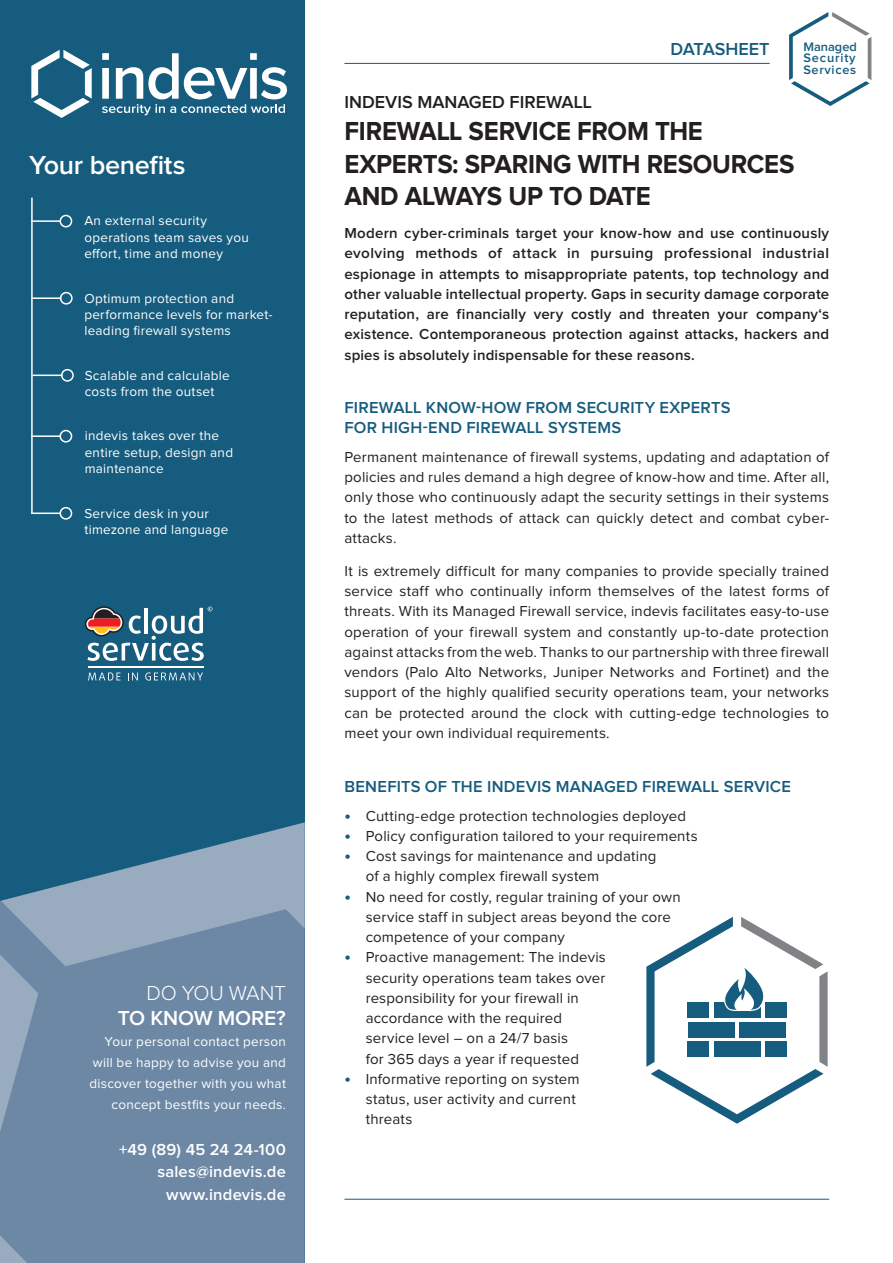
<style>
.page{position:relative;width:893px;height:1263px;background:#fff}
.page>*{position:absolute;margin:0;border:0;box-sizing:border-box;transform-origin:0 0}
.t1{font:700 27px/32.4px "Proxima Nova";letter-spacing:-.01em;color:#231f20;scale:.95 1}
.t2{font:600 27px "Proxima Nova";letter-spacing:-.015em;color:#fff}
.t3{font:600 21px "Proxima Nova";letter-spacing:-.005em;color:#fff}
.t4{font:300 21px "Proxima Nova";letter-spacing:-.01em;color:#fff}
.t5{font:600 18px "Proxima Nova";color:#231f20}
.t6{font:600 18px "Proxima Nova";letter-spacing:-.005em;color:#165c7e}
.Blaue_Subs{font:600 16.5px/19.8px "Proxima Nova";letter-spacing:.015em;color:#165c7e}
.t7{font:600 16.5px/22.5px "Proxima Nova";letter-spacing:.015em;color:#fff;text-align:right}
.Fließtext{font:15px/20.2px "Proxima Nova";letter-spacing:.01em;color:#231f20}
.Intro{font:600 15px/20.2px "Proxima Nova";letter-spacing:.01em;color:#231f20;text-align:justify}
.t8{font:13.5px/16.2px "Proxima Nova";letter-spacing:.02em;color:#fff}
.t9{font:600 12.75px/11.2px "Proxima Nova";letter-spacing:.055em;color:#165c7e;text-align:justify}
.s1{font-weight:700;font-size:18px;color:#165c7e}
</style>
<div class="page">
<div style="left:0;top:0;width:305px;height:1263px;background:#165c7e"></div>
<svg style="left:0;top:822px;width:305px;height:441px;fill:#6d88a5"></svg>
<hr style="left:344px;top:1199px;width:485px;height:1px;background:#165c7e">
<svg style="left:31px;top:50px;width:61px;height:68px"></svg>
<svg style="left:102px;top:53px;width:185px;height:62px"></svg>
<hr style="left:344px;top:63px;width:426px;height:1px;background:#165c7e">
<svg style="left:789px;top:12px;width:82px;height:94px"></svg>
<hr style="left:31px;top:220px;width:30px;height:2px;background:#fff">
<div style="left:60px;top:215px;width:12px;height:12px;border:2px solid #fff;border-radius:50%"></div>
<hr style="left:32px;top:297px;width:29px;height:2px;background:#fff">
<div style="left:60px;top:292px;width:13px;height:13px;border:2px solid #fff;border-radius:50%"></div>
<hr style="left:31px;top:435px;width:30px;height:2px;background:#fff">
<div style="left:60px;top:430px;width:12px;height:13px;border:2px solid #fff;border-radius:50%"></div>
<hr style="left:31px;top:512px;width:30px;height:2px;background:#fff">
<div style="left:60px;top:507px;width:12px;height:13px;border:2px solid #fff;border-radius:50%"></div>
<hr style="left:31px;top:198px;width:2px;height:315px;background:#fff">
<svg style="left:33px;top:375px;width:28px;height:1px"></svg>
<div style="left:61px;top:369px;width:13px;height:13px;border:2px solid #fff;border-radius:50%"></div>
<svg style="left:88px;top:672px;width:33px;height:8px"></svg>
<svg style="left:128px;top:672px;width:10px;height:8px"></svg>
<svg style="left:145px;top:672px;width:58px;height:8px"></svg>
<hr style="left:88px;top:666px;width:115px;height:2px;background:#fff">
<svg style="left:85px;top:606px;width:127px;height:55px"></svg>
<svg style="left:646px;top:917px;width:182px;height:207px"></svg>
<p class="t2" style="left:29px;top:153px;width:158px">Your benefits</p>
<p class="t8" style="left:84px;top:213px;width:166px">An external security operations team saves you effort, time and money</p>
<p class="t8" style="left:84px;top:290px;width:190px">Optimum protection and performance levels for market&shy;leading firewall systems</p>
<p class="t8" style="left:85px;top:368px;width:147px">Scalable and calculable costs from the outset</p>
<p class="t8" style="left:85px;top:428px;width:150px">indevis takes over the entire setup, design and maintenance</p>
<p class="t8" style="left:84px;top:505px;width:146px">Service desk in your timezone and language</p>
<h2 class="t4" style="left:146px;top:983px;width:141px">DO YOU WANT</h2>
<h2 class="t3" style="left:118px;top:1009px;width:169px">TO KNOW MORE?</h2>
<p class="t8" style="left:89px;top:1032px;width:198px;line-height:21px;text-align:right">Your personal contact person will be happy to advise you and discover together with you what concept bestfits your needs.</p>
<p class="t7" style="left:119px;top:1138px;width:168px">+49 (89) 45 24 24-100 sales@indevis.de www.indevis.de</p>
<p class="t6" style="left:670px;top:41px;width:101px">DATASHEET</p>
<p class="t9" style="left:803px;top:42px;width:55px">Managed Security Services</p>
<p class="t5" style="left:344px;top:94px;width:249px">INDEVIS MANAGED FIREWALL</p>
<p class="t1" style="left:344px;top:116px;width:475px">FIREWALL SERVICE FROM THE<br>EXPERTS: SPARING WITH RESOURCES<br>AND ALWAYS UP TO DATE</p>
<p class="Intro" style="left:344px;top:223px;width:486px">Modern cyber-criminals target your know-how and use continuously evolving methods of attack in pursuing professional industrial espionage in attempts to misappropriate patents, top technology and other valuable intellectual property. Gaps in security damage corporate reputation, are financially very costly and threaten your company‘s existence. Contemporaneous protection against attacks, hackers and spies is absolutely indispensable for these reasons.</p>
<p class="Blaue_Subs" style="left:344px;top:399px;width:388px">FIREWALL KNOW-HOW FROM SECURITY EXPERTS<br>FOR HIGH-END FIREWALL SYSTEMS</p>
<p class="Fließtext" style="left:344px;top:447px;width:486px;text-align:justify">Permanent maintenance of firewall systems, updating and adaptation of policies and rules demand a high degree of know-how and time. After all, only those who continuously adapt the security settings in their systems to the latest methods of attack can quickly detect and combat cyber&shy;attacks.</p>
<p class="Fließtext" style="left:344px;top:561px;width:486px;text-align:justify">It is extremely difficult for many companies to provide specially trained service staff who continually inform themselves of the latest forms of threats. With its Managed Firewall service, indevis facilitates easy-to-use operation of your firewall system and constantly up-to-date protection against attacks from the web. Thanks to our partnership with three firewall vendors (Palo Alto Networks, Juniper Networks and Fortinet) and the support of the highly qualified security operations team, your networks can be protected around the clock with cutting-edge technologies to meet your own individual requirements.</p>
<p class="Blaue_Subs" style="left:344px;top:777px;width:448px">BENEFITS OF THE INDEVIS MANAGED FIREWALL SERVICE</p>
<p class="Fließtext" style="left:344px;top:806px;width:343px"><span class="s1">•</span> Cutting-edge protection technologies deployed</p>
<p class="Fließtext" style="left:344px;top:826px;width:355px"><span class="s1">•</span> Policy configuration tailored to your requirements</p>
<p class="Fließtext" style="left:366px;top:846px;width:292px;text-indent:-21px"><span class="s1">•</span> Cost savings for maintenance and updating of a highly complex firewall system</p>
<p class="Fließtext" style="left:366px;top:887px;width:317px;text-indent:-21px"><span class="s1">•</span> No need for costly, regular training of your own service staff in subject areas beyond the core competence of your company</p>
<p class="Fließtext" style="left:366px;top:948px;width:242px;text-indent:-21px"><span class="s1">•</span> Proactive management: The indevis security operations team takes over responsibility for your firewall in accordance with the required service level – on a 24/7 basis<br>for 365 days a year if requested</p>
<p class="Fließtext" style="left:366px;top:1069px;width:215px;text-indent:-21px"><span class="s1">•</span> Informative reporting on system status, user activity and current threats</p>
</div>
